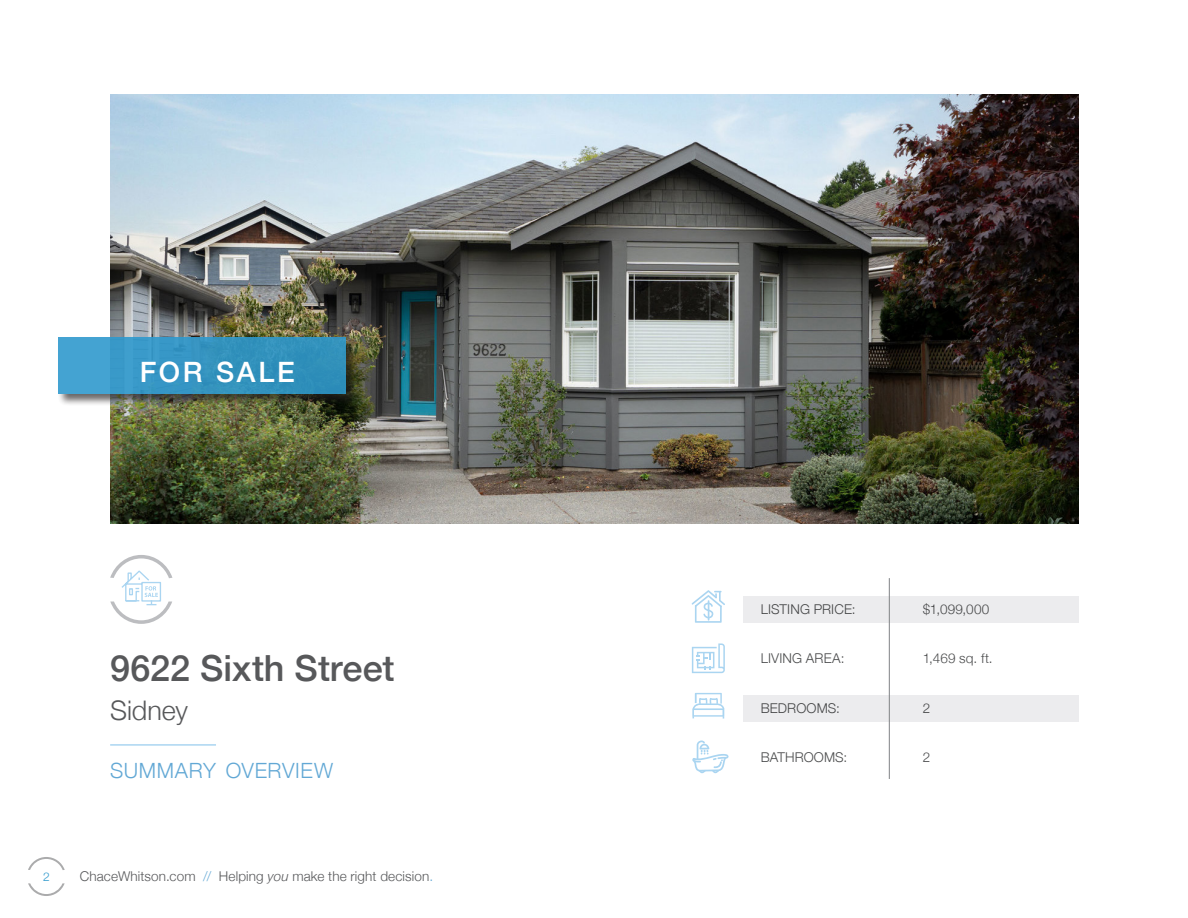
<style>
.page{position:relative;width:1188px;height:918px;background:#fff}
.page>*{position:absolute;margin:0;border:0;box-sizing:border-box;transform-origin:0 0}
.t1{font:500 36px "Helvetica Neue";color:#57585a}
.t2{font:500 28.05px "Helvetica Neue";letter-spacing:.095em;color:#fff}
.t3{font:300 27px "Helvetica Neue";letter-spacing:-.005em;color:#57585a}
.t4{font:300 21px "Helvetica Neue";letter-spacing:.03em;color:#62a8d5}
.t5{font:300 13.5px "Helvetica Neue";letter-spacing:.01em;color:#4b4c4d}
.t6{font:300 13.5px "Helvetica Neue";letter-spacing:.01em;color:#57585a}
.t7{font:300 12px "Helvetica Neue";color:#2f99cd}
.s1{color:#62a8d5}
.s2{font-style:italic}
</style>
<div class="page">
<svg style="left:28px;top:857px;width:37px;height:13px"></svg>
<svg style="left:28px;top:883px;width:37px;height:13px"></svg>
<div style="left:743px;top:597px;width:335px;height:26px;background:#ececee"></div>
<div style="left:743px;top:695px;width:335px;height:27px;background:#ececee"></div>
<img style="left:110px;top:94px;width:968px;height:429px">
<div style="left:57px;top:336px;width:301px;height:70px;background:#231f20;opacity:.75"></div>
<div style="left:58px;top:337px;width:287px;height:57px;background:linear-gradient(to right,#42a1d2,#2b8bb5)"></div>
<hr style="left:110px;top:744px;width:106px;height:2px;background:#aad5f1">
<svg style="left:692px;top:643px;width:33px;height:30px"></svg>
<svg style="left:110px;top:555px;width:62px;height:69px"></svg>
<svg style="left:692px;top:590px;width:33px;height:33px"></svg>
<svg style="left:692px;top:693px;width:32px;height:26px"></svg>
<svg style="left:692px;top:741px;width:37px;height:32px"></svg>
<hr style="left:889px;top:578px;width:1px;height:201px;background:#808285">
<p class="t2" style="left:140px;top:350px;width:156px">FOR SALE</p>
<p class="t1" style="left:110px;top:639px;width:286px">9622 Sixth Street</p>
<p class="t3" style="left:110px;top:689px;width:79px">Sidney</p>
<p class="t4" style="left:110px;top:753px;width:224px">SUMMARY OVERVIEW</p>
<p class="t7" style="left:43px;top:867px;width:8px">2</p>
<p class="t6" style="left:80px;top:865px;width:355px">ChaceWhitson.com <span class="s1">//</span> Helping <span class="s2">you</span> make the right decision<span class="s1">.</span></p>
<p class="t5" style="left:761px;top:598px;width:96px">LISTING PRICE:</p>
<p class="t5" style="left:923px;top:598px;width:68px">$1,099,000</p>
<p class="t5" style="left:761px;top:647px;width:85px">LIVING AREA:</p>
<p class="t5" style="left:923px;top:647px;width:71px">1,469 sq. ft.</p>
<p class="t5" style="left:761px;top:697px;width:81px">BEDROOMS:</p>
<p class="t5" style="left:923px;top:697px;width:9px">2</p>
<p class="t5" style="left:761px;top:746px;width:88px">BATHROOMS:</p>
<p class="t5" style="left:923px;top:746px;width:9px">2</p>
</div>
